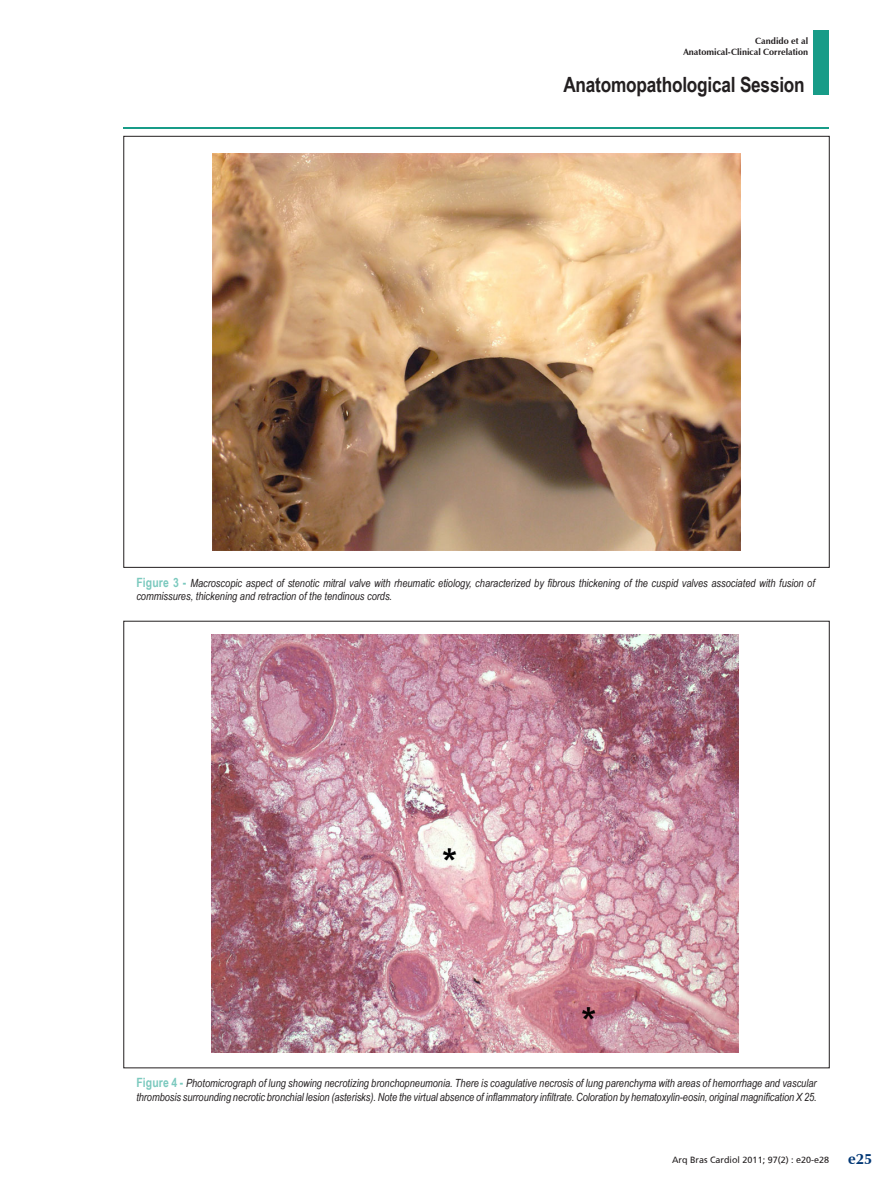
<style>
.page{position:relative;width:893px;height:1191px;background:#fff}
.page>*{position:absolute;margin:0;border:0;box-sizing:border-box;transform-origin:0 0}
.t1{font:700 21px "Arial Narrow";letter-spacing:-.01em;color:#231f20}
.t2{font:700 15px "Zapf Humanist 601 BT";color:#013775}
._04_FIGURA_ref{font:italic 11.25px/13.5px "Arial Narrow";color:#231f20}
.t3{font:700 9px/10.8px "Zapf Humanist 601 BT";color:#231f20;text-align:right}
.t4{font:9px "Frutiger";color:#231f20}
.s1{font-weight:700;font-style:normal;font-size:12.75px;color:#7bc9be}
</style>
<div class="page">
<hr style="left:123px;top:127px;width:706px;height:1px;background:#189c88">
<div style="left:813px;top:30px;width:16px;height:64px;background:#189c88"></div>
<img style="left:212px;top:154px;width:529px;height:396px">
<img style="left:211px;top:634px;width:527px;height:418px">
<p class="t3" style="left:683px;top:36px;width:126px">Candido et al<br>Anatomical-Clinical Correlation</p>
<h1 class="t1" style="left:563px;top:69px;width:243px">Anatomopathological Session</h1>
<p class="_04_FIGURA_ref" style="left:136px;top:576px;width:680px"><span class="s1">Figure 3 -</span> Macroscopic aspect of stenotic mitral valve with rheumatic etiology, characterized by fibrous thickening of the cuspid valves associated with fusion of commissures, thickening and retraction of the tendinous cords.</p>
<p class="_04_FIGURA_ref" style="left:136px;top:1076px;width:682px"><span class="s1">Figure 4 -</span> Photomicrograph of lung showing necrotizing bronchopneumonia. There is coagulative necrosis of lung parenchyma with areas of hemorrhage and vascular thrombosis surrounding necrotic bronchial lesion (asterisks). Note the virtual absence of inflammatory infiltrate. Coloration by hematoxylin-eosin, original magnification X 25.</p>
<p class="t4" style="left:672px;top:1154px;width:159px">Arq Bras Cardiol 2011; 97(2) : e20-e28</p>
<h2 class="t2" style="left:848px;top:1149px;width:26px">e25</h2>
</div>
